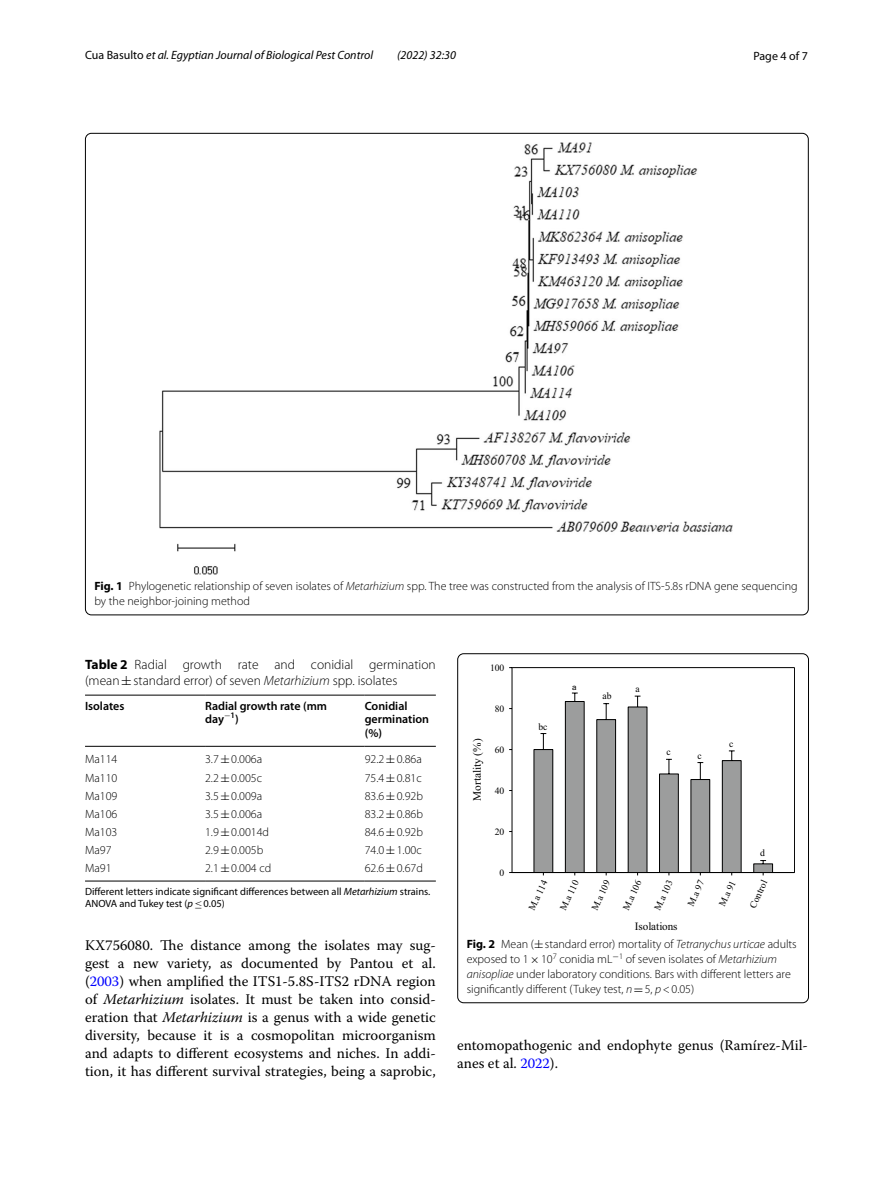
<style>
.page{position:relative;width:893px;height:1187px;background:#fff}
.page>*{position:absolute;margin:0;border:0;box-sizing:border-box;transform-origin:0 0}
.t1{font:14.7px/18px "Warnock Pro";color:#000;text-align:justify}
.t2{font:300 13.5px/16.5px "Myriad Pro";color:#000}
.t3{font:300 12px/15px "Myriad Pro";color:#000}
.t4{font:italic 12px "Myriad Pro";color:#000}
.t5{font:600 12px/13.5px "Myriad Pro";color:#000}
.t6{font:12px "Myriad Pro";color:#000}
.t7{font:11.25px "Times New Roman";letter-spacing:-.005em;color:#000}
.t8{font:10.5px/12.8px "Myriad Pro";color:#000}
.t9{font:9.75px "Times New Roman";letter-spacing:-.005em;color:#000}
.t10{font:9.6px "Times New Roman";color:#000}
.t11{font:8.1px "Arial";color:#000}
.s1{font-style:normal}
.s2{font-weight:700}
.s3{font-style:italic}
.s4{font-family:"MTSY";font-weight:400}
.s5{font-family:"MTSY"}
.s6{color:#00f}
</style>
<div class="page">
<img style="left:160px;top:142px;width:573px;height:432px">
<hr style="left:85px;top:694px;width:120px;height:1px;background:#000">
<hr style="left:85px;top:746px;width:120px;height:1px;background:#000">
<hr style="left:205px;top:694px;width:160px;height:1px;background:#000">
<hr style="left:205px;top:746px;width:160px;height:1px;background:#000">
<hr style="left:365px;top:694px;width:71px;height:1px;background:#000">
<hr style="left:365px;top:746px;width:71px;height:1px;background:#000">
<hr style="left:85px;top:880px;width:120px;height:1px;background:#000">
<hr style="left:205px;top:880px;width:160px;height:1px;background:#000">
<hr style="left:365px;top:880px;width:71px;height:1px;background:#000">
<hr style="left:512px;top:667px;width:282px;height:1px;background:#000">
<hr style="left:512px;top:667px;width:1px;height:205px;background:#000">
<hr style="left:794px;top:667px;width:1px;height:205px;background:#000">
<svg style="left:509px;top:692px;width:286px;height:183px"></svg>
<div style="left:457px;top:653px;width:352px;height:349px;border:1px solid #000;border-radius:6px"></div>
<p class="t4" style="left:85px;top:48px;width:290px"><span class="s1">Cua Basulto</span> et al. Egyptian Journal of Biological Pest Control</p>
<p class="t4" style="left:397px;top:48px;width:60px">(2022) 32:30</p>
<p class="t6" style="left:753px;top:48px;width:56px">Page 4 of 7</p>
<p class="t3" style="left:94px;top:578px;width:705px"><span class="s2">Fig. 1</span> Phylogenetic relationship of seven isolates of <span class="s3">Metarhizium</span> spp. The tree was constructed from the analysis of ITS-5.8s rDNA gene sequencing by the neighbor-joining method</p>
<p class="t2" style="left:85px;top:656px;width:352px"><span class="s2">Table 2</span> Radial growth rate and conidial germination (mean<span class="s4">±</span>standard error) of seven <span class="s3">Metarhizium</span> spp. isolates</p>
<p class="t5" style="left:85px;top:698px;width:41px">Isolates</p>
<p class="t5" style="left:205px;top:698px;width:123px">Radial growth rate (mm day<sup>−</sup><sup>1</sup>)</p>
<p class="t5" style="left:365px;top:698px;width:66px">Conidial germination (%)</p>
<p class="t3" style="left:85px;top:752px;width:34px">Ma114</p>
<p class="t3" style="left:205px;top:752px;width:59px">3.7<span class="s4">±</span>0.006a</p>
<p class="t3" style="left:365px;top:752px;width:59px">92.2<span class="s4">±</span>0.86a</p>
<p class="t3" style="left:85px;top:770px;width:34px">Ma110</p>
<p class="t3" style="left:205px;top:770px;width:59px">2.2<span class="s4">±</span>0.005c</p>
<p class="t3" style="left:365px;top:770px;width:59px">75.4<span class="s4">±</span>0.81c</p>
<p class="t3" style="left:85px;top:788px;width:34px">Ma109</p>
<p class="t3" style="left:205px;top:788px;width:59px">3.5<span class="s4">±</span>0.009a</p>
<p class="t3" style="left:365px;top:788px;width:60px">83.6<span class="s4">±</span>0.92b</p>
<p class="t3" style="left:85px;top:806px;width:34px">Ma106</p>
<p class="t3" style="left:205px;top:806px;width:59px">3.5<span class="s4">±</span>0.006a</p>
<p class="t3" style="left:365px;top:806px;width:60px">83.2<span class="s4">±</span>0.86b</p>
<p class="t3" style="left:85px;top:824px;width:34px">Ma103</p>
<p class="t3" style="left:205px;top:824px;width:66px">1.9<span class="s4">±</span>0.0014d</p>
<p class="t3" style="left:365px;top:824px;width:60px">84.6<span class="s4">±</span>0.92b</p>
<p class="t3" style="left:85px;top:842px;width:28px">Ma97</p>
<p class="t3" style="left:205px;top:842px;width:60px">2.9<span class="s4">±</span>0.005b</p>
<p class="t3" style="left:365px;top:842px;width:59px">74.0<span class="s4">±</span>1.00c</p>
<p class="t3" style="left:85px;top:861px;width:28px">Ma91</p>
<p class="t3" style="left:205px;top:861px;width:68px">2.1<span class="s4">±</span>0.004 cd</p>
<p class="t3" style="left:365px;top:861px;width:60px">62.6<span class="s4">±</span>0.67d</p>
<p class="t8" style="left:85px;top:884px;width:347px">Different letters indicate significant differences between all <span class="s3">Metarhizium</span> strains.<br>ANOVA and Tukey test (<span class="s3">p</span><span class="s5">≤</span>0.05)</p>
<p class="t1" style="left:85px;top:935px;width:352px">KX756080. The distance among the isolates may sug&shy;gest a new variety, as documented by Pantou et al. (<span class="s6">2003</span>) when amplified the ITS1-5.8S-ITS2 rDNA region of <span class="s3">Metarhizium</span> isolates. It must be taken into consid&shy;eration that <span class="s3">Metarhizium</span> is a genus with a wide genetic diversity, because it is a cosmopolitan microorganism and adapts to different ecosystems and niches. In addi&shy;tion, it has different survival strategies, being a saprobic,</p>
<p class="t9" style="left:490px;top:661px;width:16px">100</p>
<p class="t7" style="left:469px;top:800px;width:64px;rotate:-90deg">M yt i latro %( )</p>
<p class="t9" style="left:495px;top:702px;width:11px">80</p>
<p class="t9" style="left:495px;top:742px;width:11px">60</p>
<p class="t9" style="left:495px;top:783px;width:11px">40</p>
<p class="t9" style="left:495px;top:824px;width:11px">20</p>
<p class="t9" style="left:500px;top:865px;width:6px">0</p>
<p class="t9" style="left:539px;top:720px;width:10px">bc</p>
<p class="t11" style="left:572px;top:681px;width:6px">a</p>
<p class="t9" style="left:603px;top:689px;width:11px">ab</p>
<p class="t9" style="left:635px;top:682px;width:6px">a</p>
<p class="t9" style="left:666px;top:745px;width:6px">c</p>
<p class="t9" style="left:698px;top:749px;width:6px">c</p>
<p class="t9" style="left:729px;top:737px;width:6px">c</p>
<p class="t9" style="left:760px;top:846px;width:6px">d</p>
<p class="t10" style="left:525px;top:907px;width:34px;rotate:-65deg">M.a 114</p>
<p class="t10" style="left:557px;top:907px;width:34px;rotate:-65deg">M.a 110</p>
<p class="t10" style="left:588px;top:907px;width:34px;rotate:-65deg">M.a 109</p>
<p class="t10" style="left:620px;top:907px;width:34px;rotate:-65deg">M.a 106</p>
<p class="t10" style="left:651px;top:907px;width:34px;rotate:-65deg">M.a 103</p>
<p class="t10" style="left:684px;top:902px;width:29px;rotate:-65deg">M.a 97</p>
<p class="t10" style="left:716px;top:902px;width:29px;rotate:-65deg">M.a 91</p>
<p class="t10" style="left:746px;top:904px;width:31px;rotate:-65deg">Control</p>
<p class="t7" style="left:635px;top:918px;width:44px">Isolations</p>
<p class="t3" style="left:467px;top:937px;width:332px"><span class="s2">Fig. 2</span> Mean (<span class="s4">±</span>standard error) mortality of <span class="s3">Tetranychus urticae</span> adults exposed to 1<span class="s4">×</span> -10<sup>7</sup> conidia mL<sup>−</sup><sup>1</sup> of seven isolates of <span class="s3">Metarhizium anisopliae</span> under laboratory conditions. Bars with different letters are significantly different (Tukey test, <span class="s3">n</span><span class="s4">=</span>5, <span class="s3">p</span>&lt;0.05)</p>
<p class="t1" style="left:457px;top:1035px;width:352px">entomopathogenic and endophyte genus (Ramírez-Mil&shy;anes et al. <span class="s6">2022</span>).</p>
</div>
